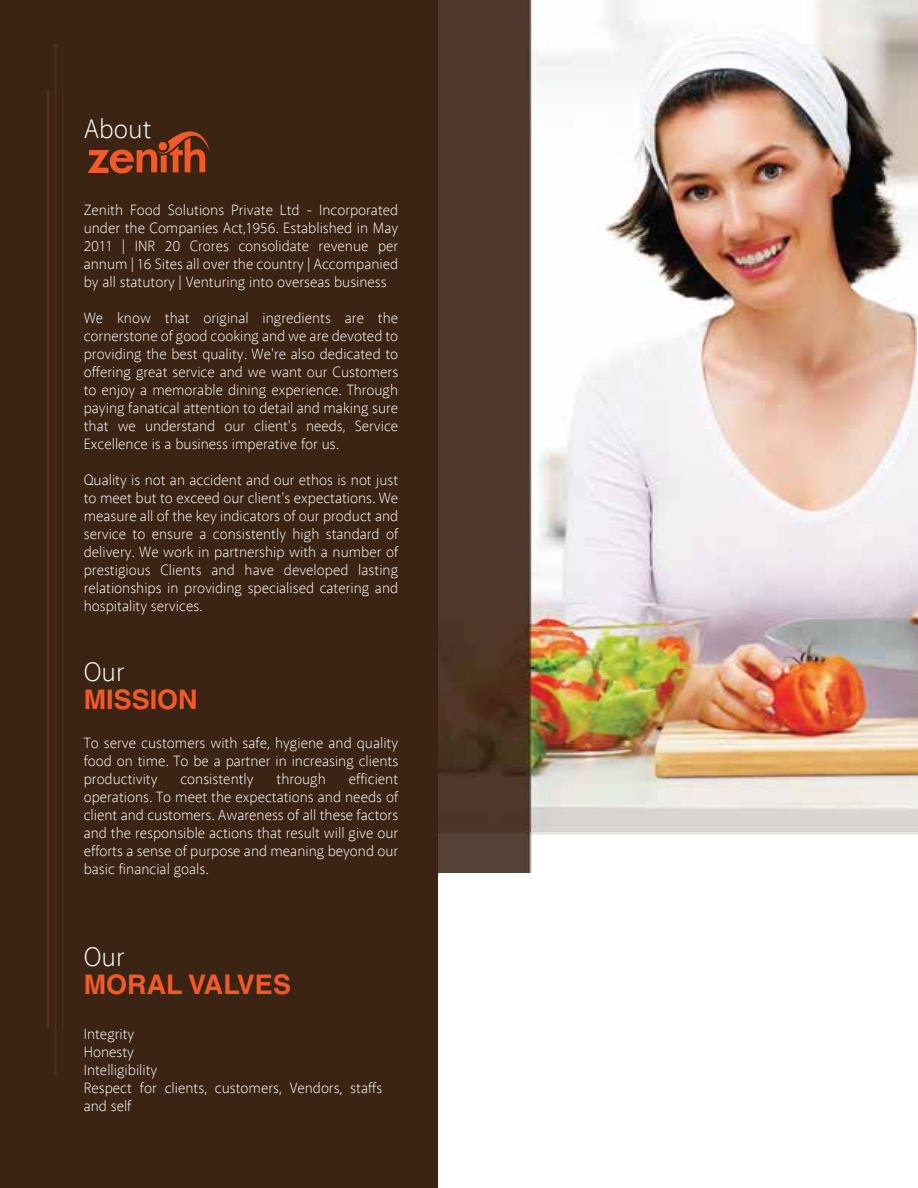
<style>
.page{position:relative;width:918px;height:1188px;background:#fff}
.page>*{position:absolute;margin:0;border:0;box-sizing:border-box;transform-origin:0 0}
.t1{font:700 27px "Helvetica";color:#f15a29}
.t2{font:300 27px "Akagi";color:#fff}
.t3{font:300 15px/18px "Akagi";color:#fff;text-align:justify}
</style>
<div class="page">
<img style="left:438px;top:0;width:480px;height:872px">
<div style="left:0;top:0;width:438px;height:1188px;background:#3c2415"></div>
<hr style="left:62px;top:90px;width:1px;height:939px;background:#d6642a">
<hr style="left:55px;top:45px;width:1px;height:1029px;background:#8d6025">
<svg style="left:53px;top:1071px;width:4px;height:4px"></svg>
<svg style="left:53px;top:44px;width:4px;height:4px"></svg>
<hr style="left:47px;top:91px;width:2px;height:938px;background:#d6642a">
<svg style="left:88px;top:131px;width:122px;height:42px"></svg>
<h1 class="t2" style="left:84px;top:114px;width:69px">About</h1>
<p class="t3" style="left:84px;top:201px;width:316px">Zenith Food Solutions Private Ltd - Incorporated under the Companies Act,1956. Established in May 2011 | INR 20 Crores consolidate revenue per annum | 16 Sites all over the country | Accompanied by all statutory | Venturing into overseas business</p>
<p class="t3" style="left:84px;top:309px;width:316px">We know that original ingredients are the cornerstone of good cooking and we are devoted to providing the best quality. We're also dedicated to offering great service and we want our Customers to enjoy a memorable dining experience. Through paying fanatical attention to detail and making sure that we understand our client's needs, Service Excellence is a business imperative for us.</p>
<p class="t3" style="left:84px;top:471px;width:316px">Quality is not an accident and our ethos is not just to meet but to exceed our client's expectations. We measure all of the key indicators of our product and service to ensure a consistently high standard of delivery. We work in partnership with a number of prestigious Clients and have developed lasting relationships in providing specialised catering and hospitality services.</p>
<h1 class="t2" style="left:84px;top:656px;width:42px">Our</h1>
<h1 class="t1" style="left:84px;top:683px;width:116px">MISSION</h1>
<p class="t3" style="left:84px;top:734px;width:316px">To serve customers with safe, hygiene and quality food on time. To be a partner in increasing clients productivity</p>
<p class="t3" style="left:84px;top:770px;width:316px;text-indent:265px">efficient operations. To meet the expectations and needs of client and customers. Awareness of all these factors and the responsible actions that result will give our efforts a sense of purpose and meaning beyond our basic financial goals.</p>
<p class="t3" style="left:180px;top:770px;width:75px">consistently</p>
<p class="t3" style="left:277px;top:770px;width:51px">through</p>
<h1 class="t2" style="left:84px;top:942px;width:42px">Our</h1>
<h1 class="t1" style="left:84px;top:968px;width:209px">MORAL VALVES</h1>
<p class="t3" style="left:84px;top:1025px;width:300px;text-align:left">Integrity<br>Honesty<br>Intelligibility<br>Respect for clients, customers, Vendors, staffs and self</p>
</div>
